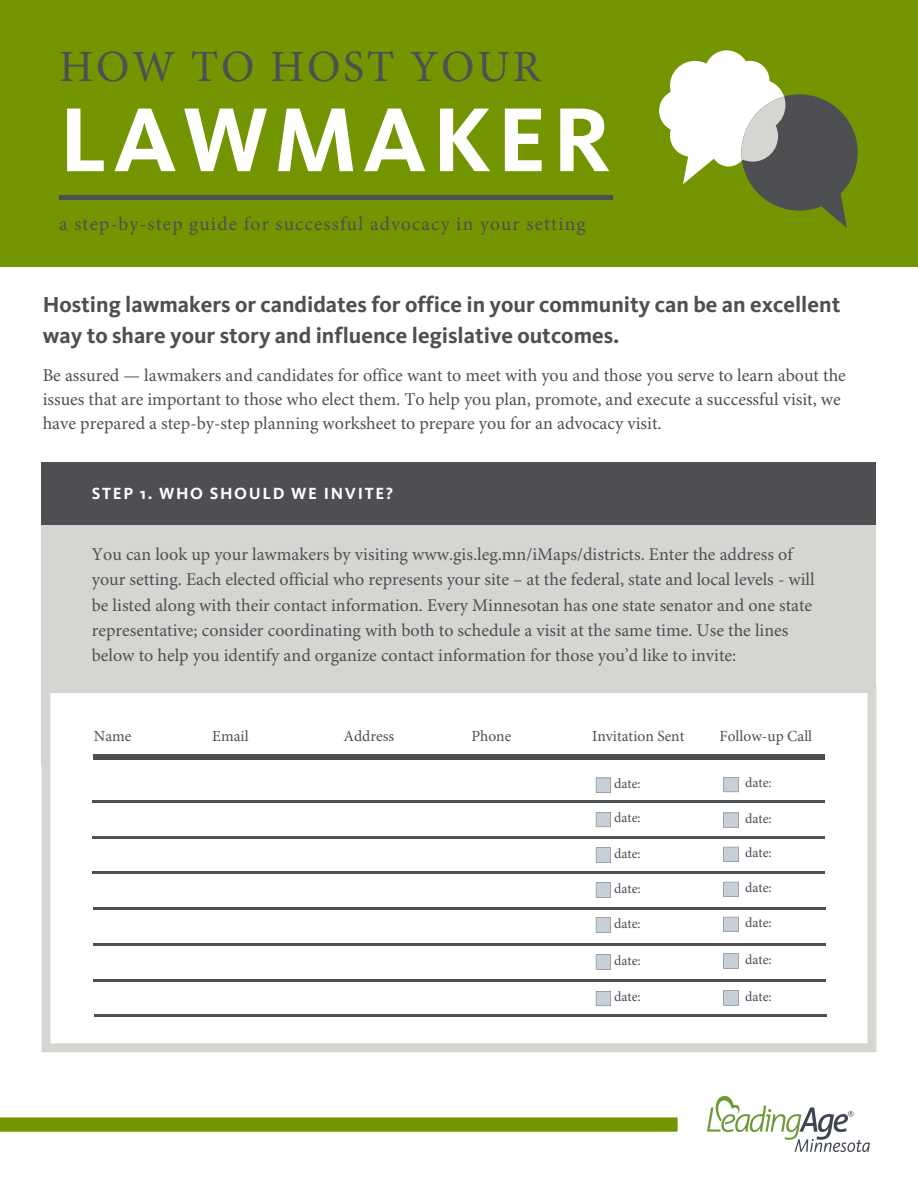
<style>
.page{position:relative;width:918px;height:1188px;background:#fff}
.page>*{position:absolute;margin:0;border:0;box-sizing:border-box;transform-origin:0 0}
.t1{font:700 94.05px "Kievit OT";letter-spacing:.06em;color:#fff}
.t2{font:44.7px "Minion Pro";letter-spacing:.06em;color:#4d4f53}
.t3{font:700 22.5px/31.3px "Kievit OT";color:#4d4f53}
.t4{font:19.35px "Minion Pro";letter-spacing:.06em;color:#4d4f53}
.t5{font:18px/25.2px "Minion Pro";color:#4d4f53}
.t6{font:700 16.8px "Kievit OT";letter-spacing:.1em;color:#fff}
.t7{font:15.45px "Minion Pro";color:#4d4f53}
.t8{font:13.95px "Minion Pro";color:#4d4f53}
</style>
<div class="page">
<div style="left:42px;top:499px;width:834px;height:267px;background:#d5d6d2"></div>
<div style="left:42px;top:462px;width:834px;height:63px;background:#4d4f53"></div>
<div style="left:0;top:0;width:918px;height:267px;background:#739600"></div>
<svg style="left:659px;top:50px;width:199px;height:178px"></svg>
<svg style="left:42px;top:693px;width:834px;height:359px"></svg>
<div style="left:94px;top:755px;width:731px;height:5px;background:#4d4f53"></div>
<hr style="left:92px;top:800px;width:732px;height:3px;background:#4d4f53">
<hr style="left:92px;top:836px;width:733px;height:2px;background:#4d4f53">
<svg style="left:596px;top:778px;width:15px;height:15px"></svg>
<svg style="left:724px;top:777px;width:15px;height:15px"></svg>
<hr style="left:93px;top:872px;width:732px;height:2px;background:#4d4f53">
<svg style="left:596px;top:812px;width:15px;height:15px"></svg>
<svg style="left:724px;top:813px;width:15px;height:15px"></svg>
<hr style="left:93px;top:908px;width:733px;height:2px;background:#4d4f53">
<svg style="left:596px;top:848px;width:15px;height:15px"></svg>
<svg style="left:724px;top:847px;width:15px;height:15px"></svg>
<hr style="left:94px;top:979px;width:732px;height:2px;background:#4d4f53">
<hr style="left:94px;top:1015px;width:733px;height:2px;background:#4d4f53">
<svg style="left:596px;top:883px;width:15px;height:15px"></svg>
<svg style="left:724px;top:882px;width:15px;height:15px"></svg>
<svg style="left:596px;top:918px;width:15px;height:15px"></svg>
<svg style="left:724px;top:917px;width:15px;height:15px"></svg>
<svg style="left:596px;top:954px;width:15px;height:15px"></svg>
<svg style="left:724px;top:954px;width:15px;height:15px"></svg>
<svg style="left:596px;top:991px;width:15px;height:15px"></svg>
<svg style="left:724px;top:990px;width:15px;height:15px"></svg>
<hr style="left:93px;top:943px;width:732px;height:2px;background:#4d4f53">
<div style="left:59px;top:195px;width:554px;height:5px;background:#4d4f53"></div>
<img style="left:707px;top:1096px;width:162px;height:55px">
<svg style="left:0;top:1117px;width:678px;height:15px;background:#799b0c"></svg>
<h2 class="t2" style="left:59px;top:48px;width:483px">HOW TO HOST YOUR</h2>
<h1 class="t1" style="left:59px;top:83px;width:553px">LAWMAKER</h1>
<p class="t4" style="left:59px;top:216px;width:528px">a step-by-step guide for successful advocacy in your setting</p>
<p class="t3" style="left:43px;top:288px;width:799px">Hosting lawmakers or candidates for office in your community can be an excellent way to share your story and influence legislative outcomes.</p>
<p class="t5" style="left:43px;top:365px;width:805px;line-height:24.3px">Be assured — lawmakers and candidates for office want to meet with you and those you serve to learn about the issues that are important to those who elect them. To help you plan, promote, and execute a successful visit, we have prepared a step-by-step planning worksheet to prepare you for an advocacy visit.</p>
<p class="t6" style="left:92px;top:483px;width:303px">STEP 1. WHO SHOULD WE INVITE?</p>
<p class="t5" style="left:92px;top:544px;width:724px">You can look up your lawmakers by visiting www.gis.leg.mn/iMaps/districts. Enter the address of your setting. Each elected official who represents your site – at the federal, state and local levels - will be listed along with their contact information. Every Minnesotan has one state senator and one state representative; consider coordinating with both to schedule a visit at the same time. Use the lines below to help you identify and organize contact information for those you’d like to invite:</p>
<p class="t7" style="left:94px;top:730px;width:39px">Name</p>
<p class="t7" style="left:212px;top:730px;width:38px">Email</p>
<p class="t7" style="left:343px;top:730px;width:52px">Address</p>
<p class="t7" style="left:471px;top:730px;width:41px">Phone</p>
<p class="t7" style="left:592px;top:730px;width:94px">Invitation Sent</p>
<p class="t7" style="left:720px;top:730px;width:94px">Follow-up Call</p>
<p class="t8" style="left:614px;top:778px;width:28px">date:</p>
<p class="t8" style="left:745px;top:777px;width:28px">date:</p>
<p class="t8" style="left:614px;top:812px;width:28px">date:</p>
<p class="t8" style="left:745px;top:813px;width:28px">date:</p>
<p class="t8" style="left:614px;top:848px;width:28px">date:</p>
<p class="t8" style="left:745px;top:847px;width:28px">date:</p>
<p class="t8" style="left:614px;top:883px;width:28px">date:</p>
<p class="t8" style="left:745px;top:882px;width:28px">date:</p>
<p class="t8" style="left:614px;top:918px;width:28px">date:</p>
<p class="t8" style="left:745px;top:917px;width:28px">date:</p>
<p class="t8" style="left:614px;top:955px;width:28px">date:</p>
<p class="t8" style="left:745px;top:954px;width:28px">date:</p>
<p class="t8" style="left:614px;top:991px;width:28px">date:</p>
<p class="t8" style="left:745px;top:991px;width:28px">date:</p>
</div>
